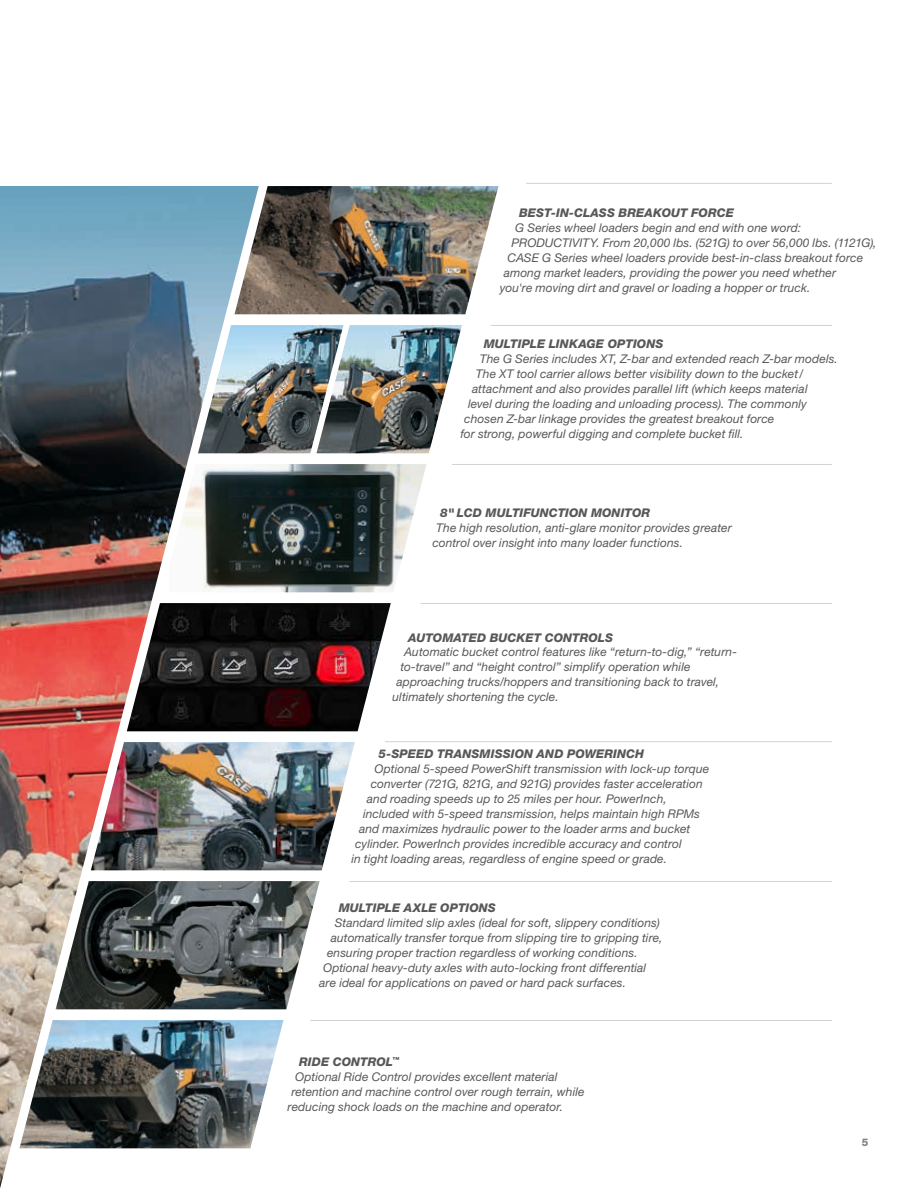
<style>
.page{position:relative;width:918px;height:1188px;background:#fff}
.page>*{position:absolute;margin:0;border:0;box-sizing:border-box;transform-origin:0 0}
.t1{font:italic 12px/15px "Helvetica Neue LT Std";letter-spacing:.005em;color:#57585a}
.t2{font:italic 800 12px "Helvetica Neue LT Std";letter-spacing:.01em;color:#57585a}
.t3{font:800 10.5px "Helvetica Neue LT Std";color:#808285}
</style>
<div class="page">
<img style="left:319px;top:325px;width:143px;height:128px">
<img style="left:0;top:186px;width:306px;height:1002px">
<img style="left:234px;top:186px;width:264px;height:128px">
<svg style="left:163px;top:464px;width:263px;height:128px"></svg>
<img style="left:127px;top:603px;width:264px;height:128px">
<img style="left:56px;top:881px;width:264px;height:128px">
<img style="left:19px;top:1020px;width:265px;height:128px">
<hr style="left:526px;top:183px;width:306px;height:1px;background:#d1d2d4">
<hr style="left:491px;top:325px;width:341px;height:1px;background:#d1d2d4">
<hr style="left:452px;top:464px;width:380px;height:1px;background:#d1d2d4">
<hr style="left:421px;top:603px;width:411px;height:1px;background:#d1d2d4">
<hr style="left:385px;top:741px;width:447px;height:1px;background:#d1d2d4">
<hr style="left:349px;top:881px;width:483px;height:1px;background:#d1d2d4">
<hr style="left:310px;top:1020px;width:522px;height:1px;background:#d1d2d4">
<img style="left:91px;top:742px;width:264px;height:128px">
<p class="t2" style="left:519px;top:206px;width:216px">BEST-IN-CLASS BREAKOUT FORCE</p>
<p class="t1" style="left:515px;top:220px;width:287px">G Series wheel loaders begin and end with one word:</p>
<p class="t1" style="left:511px;top:235px;width:367px">PRODUCTIVITY. From 20,000 lbs. (521G) to over 56,000 lbs. (1121G),</p>
<p class="t1" style="left:508px;top:250px;width:357px">CASE G Series wheel loaders provide best-in-class breakout force</p>
<p class="t1" style="left:504px;top:265px;width:334px">among market leaders, providing the power you need whether</p>
<p class="t1" style="left:500px;top:280px;width:312px">you're moving dirt and gravel or loading a hopper or truck.</p>
<p class="t2" style="left:484px;top:337px;width:181px">MULTIPLE LINKAGE OPTIONS</p>
<p class="t1" style="left:480px;top:352px;width:360px">The G Series includes XT, Z-bar and extended reach Z-bar models.</p>
<p class="t1" style="left:476px;top:367px;width:329px">The XT tool carrier allows better visibility down to the bucket /</p>
<p class="t1" style="left:472px;top:382px;width:337px">attachment and also provides parallel lift (which keeps material</p>
<p class="t1" style="left:468px;top:397px;width:340px">level during the loading and unloading process). The commonly</p>
<p class="t1" style="left:464px;top:412px;width:312px">chosen Z-bar linkage provides the greatest breakout force</p>
<p class="t1" style="left:460px;top:427px;width:285px">for strong, powerful digging and complete bucket fill.</p>
<p class="t2" style="left:440px;top:506px;width:212px">8" LCD MULTIFUNCTION MONITOR</p>
<p class="t1" style="left:432px;top:521px;width:301px;text-indent:4px">The high resolution, anti-glare monitor provides greater control over insight into many loader functions.</p>
<p class="t2" style="left:408px;top:630px;width:207px">AUTOMATED BUCKET CONTROLS</p>
<p class="t1" style="left:404px;top:645px;width:334px">Automatic bucket control features like “return-to-dig,” “return-</p>
<p class="t1" style="left:400px;top:660px;width:292px">to-travel” and “height control” simplify operation while</p>
<p class="t1" style="left:396px;top:675px;width:324px">approaching trucks/hoppers and transitioning back to travel,</p>
<p class="t1" style="left:393px;top:690px;width:168px">ultimately shortening the cycle.</p>
<p class="t2" style="left:379px;top:747px;width:267px">5-SPEED TRANSMISSION AND POWERINCH</p>
<p class="t1" style="left:375px;top:761px;width:336px">Optional 5-speed PowerShift transmission with lock-up torque</p>
<p class="t1" style="left:371px;top:776px;width:333px">converter (721G, 821G, and 921G) provides faster acceleration</p>
<p class="t1" style="left:367px;top:791px;width:301px">and roading speeds up to 25 miles per hour. PowerInch,</p>
<p class="t1" style="left:363px;top:806px;width:339px">included with 5-speed transmission, helps maintain high RPMs</p>
<p class="t1" style="left:359px;top:821px;width:333px">and maximizes hydraulic power to the loader arms and bucket</p>
<p class="t1" style="left:355px;top:836px;width:328px">cylinder. PowerInch provides incredible accuracy and control</p>
<p class="t1" style="left:351px;top:851px;width:317px">in tight loading areas, regardless of engine speed or grade.</p>
<p class="t2" style="left:339px;top:901px;width:159px">MULTIPLE AXLE OPTIONS</p>
<p class="t1" style="left:335px;top:915px;width:327px">Standard limited slip axles (ideal for soft, slippery conditions)</p>
<p class="t1" style="left:331px;top:930px;width:333px">automatically transfer torque from slipping tire to gripping tire,</p>
<p class="t1" style="left:327px;top:945px;width:312px">ensuring proper traction regardless of working conditions.</p>
<p class="t1" style="left:323px;top:960px;width:325px">Optional heavy-duty axles with auto-locking front differential</p>
<p class="t1" style="left:319px;top:975px;width:308px">are ideal for applications on paved or hard pack surfaces.</p>
<p class="t2" style="left:299px;top:1055px;width:102px">RIDE CONTROL<sup>™</sup></p>
<p class="t1" style="left:295px;top:1069px;width:264px">Optional Ride Control provides excellent material</p>
<p class="t1" style="left:291px;top:1084px;width:295px">retention and machine control over rough terrain, while</p>
<p class="t1" style="left:288px;top:1099px;width:277px">reducing shock loads on the machine and operator.</p>
<p class="t3" style="left:862px;top:1136px;width:8px">5</p>
</div>
